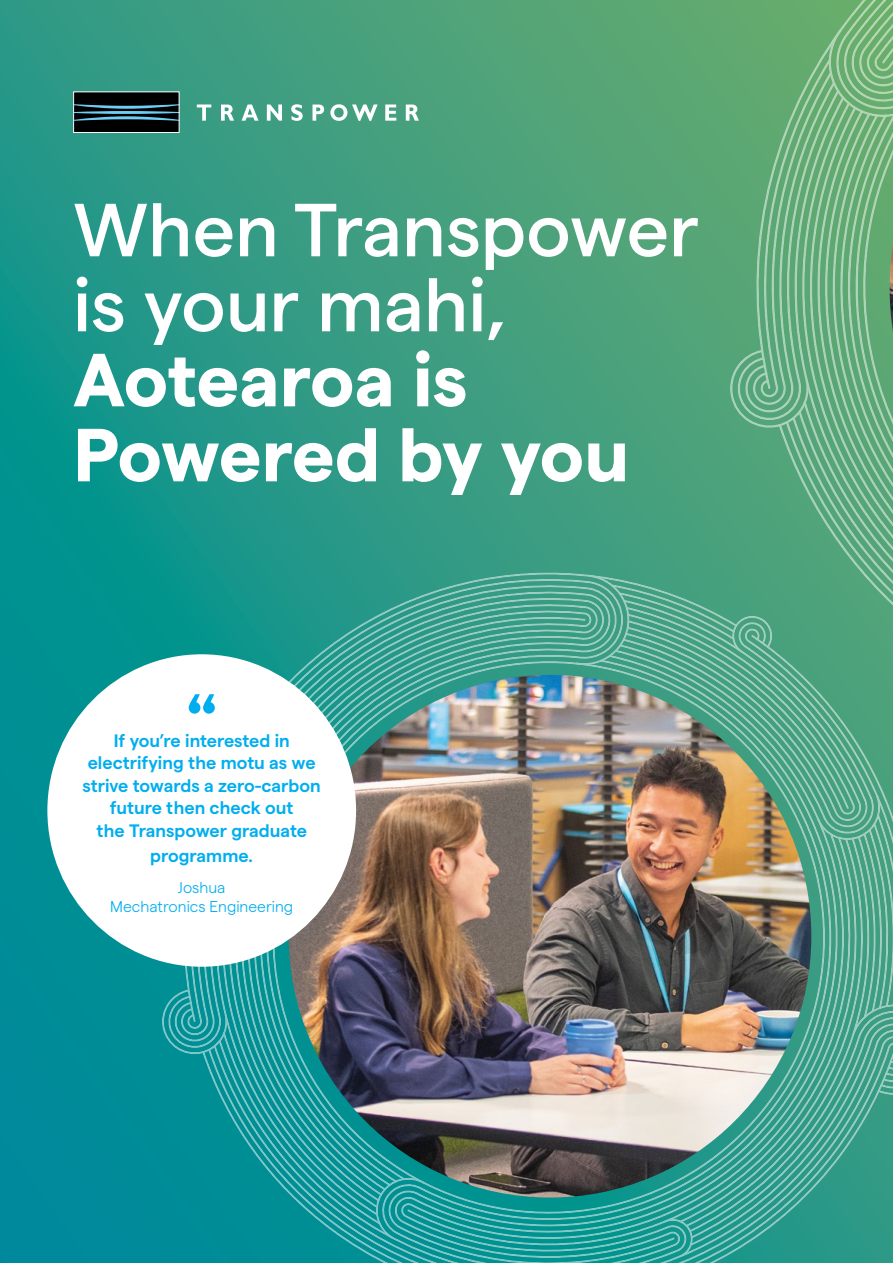
<style>
.page{position:relative;width:893px;height:1263px;background:#fff}
.page>*{position:absolute;margin:0;border:0;box-sizing:border-box;transform-origin:0 0}
.t1{font:500 75px/75px "Matter";color:#fff}
.t2{font:700 75px/75px "Matter";letter-spacing:-.01em;color:#fff}
.t3{font:600 75px "Matter";color:#00aeef}
.t4{font:600 18px/22.5px "Matter";color:#00aeef;text-align:center}
.t5{font:300 15.6px/18.8px "Matter";color:#00aeef;text-align:center}
</style>
<div class="page">
<svg style="left:0;top:0;width:74px;height:1263px;background:#099091"></svg>
<div style="left:47px;top:654px;width:309px;height:313px;background:#fff;border-radius:50%"></div>
<img style="left:74px;top:0;width:819px;height:1263px">
<h1 class="t1" style="left:73px;top:186px;width:627px">When Transpower is your mahi,</h1>
<h1 class="t2" style="left:73px;top:336px;width:557px">Aotearoa is<br>Powered by you</h1>
<h1 class="t3" style="left:184px;top:665px;width:37px">“</h1>
<p class="t4" style="left:114px;top:728px;width:178px">If you’re interested in</p>
<p class="t4" style="left:83px;top:750px;width:240px">electrifying the motu as we strive towards a zero-carbon future then check out<br>the Transpower graduate</p>
<p class="t4" style="left:150px;top:842px;width:105px">programme.</p>
<p class="t5" style="left:110px;top:877px;width:184px">Joshua<br>Mechatronics Engineering</p>
</div>
